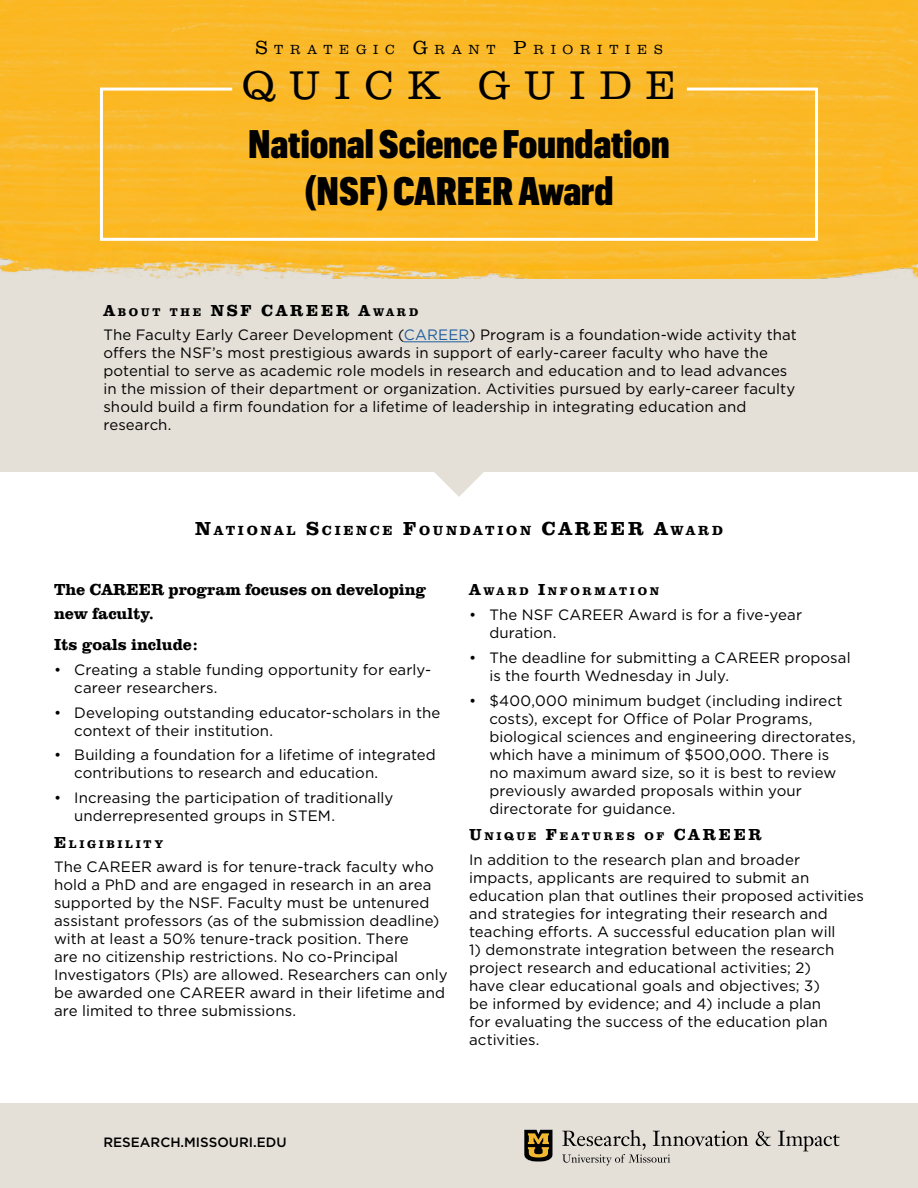
<style>
.page{position:relative;width:918px;height:1188px;background:#fff}
.page>*{position:absolute;margin:0;border:0;box-sizing:border-box;transform-origin:0 0}
.t1{font:300 41.4px "Clarendon URW";letter-spacing:.34em;color:#000}
.t2{font:900 39px/46.8px "Graphik Cond";color:#000;text-align:center}
.t3{font:700 16.5px/24px "Clarendon URW";color:#000}
.Section_Header_Parag{font:700 16.5px "Clarendon URW";letter-spacing:.16em;color:#000}
.Body_Copy_Paragraph{font:15px/18px "Gotham";letter-spacing:.005em;color:#000}
.Content_Header_-_Cen{font:700 13.65px "Clarendon URW";letter-spacing:.2em;color:#000}
.t4{font:300 13.65px "Clarendon URW";letter-spacing:.495em;color:#000}
.t5{font:500 13.5px "Gotham";color:#000}
.Section_Header_Parag-2{font:700 11.55px "Clarendon URW";letter-spacing:.23em;color:#000}
.s1{font-size:19.5px}
.s2{font-size:11.55px}
.s3{color:#215e9e}
.s4{font-size:16.5px}
</style>
<div class="page">
<div style="left:0;top:1103px;width:918px;height:85px;background:#e4e0d8"></div>
<div style="left:0;top:0;width:918px;height:472px;background:#e4e0d8"></div>
<img style="left:0;top:0;width:918px;height:279px">
<hr style="left:404px;top:341px;width:65px;height:1px;background:#215e9e">
<svg style="left:524px;top:1129px;width:29px;height:33px"></svg>
<svg style="left:562px;top:1130px;width:186px;height:36px"></svg>
<svg style="left:756px;top:1131px;width:15px;height:15px"></svg>
<svg style="left:778px;top:1131px;width:62px;height:20px"></svg>
<svg style="left:98px;top:86px;width:722px;height:156px;background:#fabb30"></svg>
<svg style="left:434px;top:472px;width:50px;height:25px"></svg>
<p class="t4" style="left:255px;top:42px;width:99px"><span class="s1">S</span>TRATEGIC</p>
<p class="t4" style="left:413px;top:42px;width:226px"><span class="s1">G</span>RANT <span class="s1">P</span>RIORITIES</p>
<p class="t1" style="left:242px;top:62px;width:436px">QUICK GUIDE</p>
<p class="t2" style="left:248px;top:117px;width:423px">National Science Foundation (NSF) CAREER Award</p>
<p class="Section_Header_Parag" style="left:103px;top:300px;width:316px">A<span class="s2">BOUT THE</span> NSF CAREE R A<span class="s2">WAR D</span></p>
<p class="Body_Copy_Paragraph" style="left:103px;top:326px;width:695px">The Faculty Early Career Development (<span class="s3">CAREER</span>) Program is a foundation-wide activity that offers the NSF’s most prestigious awards in support of early-career faculty who have the potential to serve as academic role models in research and education and to lead advances in the mission of their department or organization. Activities pursued by early-career faculty should build a firm foundation for a lifetime of leadership in integrating education and research.</p>
<p class="Content_Header_-_Cen" style="left:195px;top:522px;width:529px"><span class="s1">N</span>ATIONA L <span class="s1">S</span>CIENC E <span class="s1">F</span>OUNDATION <span class="s1">CAREER A</span>WAR D</p>
<p class="t3" style="left:54px;top:578px;width:374px">The CAREER program focuses on developing new faculty.</p>
<p class="t3" style="left:54px;top:633px;width:145px">Its goals include:</p>
<p class="Body_Copy_Paragraph" style="left:74px;top:660px;width:359px;text-indent:-20px">• Creating a stable funding opportunity for early&shy;career researchers.</p>
<p class="Body_Copy_Paragraph" style="left:74px;top:703px;width:368px;text-indent:-20px">• Developing outstanding educator-scholars in the context of their institution.</p>
<p class="Body_Copy_Paragraph" style="left:74px;top:746px;width:363px;text-indent:-20px">• Building a foundation for a lifetime of integrated contributions to research and education.</p>
<p class="Body_Copy_Paragraph" style="left:74px;top:788px;width:321px;text-indent:-20px">• Increasing the participation of traditionally underrepresented groups in STEM.</p>
<p class="Section_Header_Parag-2" style="left:54px;top:837px;width:111px"><span class="s4">E</span> LIGIBILITY</p>
<p class="Body_Copy_Paragraph" style="left:54px;top:858px;width:395px">The CAREER award is for tenure-track faculty who hold a PhD and are engaged in research in an area supported by the NSF. Faculty must be untenured assistant professors (as of the submission deadline) with at least a 50% tenure-track position. There<br>are no citizenship restrictions. No co-Principal Investigators (PIs) are allowed. Researchers can only be awarded one CAREER award in their lifetime and are limited to three submissions.</p>
<p class="Section_Header_Parag-2" style="left:469px;top:585px;width:191px"><span class="s4">A</span>WAR D <span class="s4">I</span>NF ORMATION</p>
<p class="Body_Copy_Paragraph" style="left:489px;top:605px;width:314px;text-indent:-20px">• The NSF CAREER Award is for a five-year duration.</p>
<p class="Body_Copy_Paragraph" style="left:489px;top:648px;width:363px;text-indent:-20px">• The deadline for submitting a CAREER proposal is the fourth Wednesday in July.</p>
<p class="Body_Copy_Paragraph" style="left:489px;top:691px;width:368px;text-indent:-20px">• $400,000 minimum budget (including indirect costs), except for Office of Polar Programs, biological sciences and engineering directorates, which have a minimum of $500,000. There is<br>no maximum award size, so it is best to review previously awarded proposals within your directorate for guidance.</p>
<p class="Section_Header_Parag-2" style="left:469px;top:829px;width:294px"><span class="s4">U</span>NIQUE <span class="s4">F</span>EATURES OF <span class="s4">CAREE R</span></p>
<p class="Body_Copy_Paragraph" style="left:469px;top:850px;width:396px">In addition to the research plan and broader impacts, applicants are required to submit an education plan that outlines their proposed activities and strategies for integrating their research and teaching efforts. A successful education plan will</p>
<p class="Body_Copy_Paragraph" style="left:469px;top:940px;width:367px">1) demonstrate integration between the research project research and educational activities; 2) have clear educational goals and objectives; 3) be informed by evidence; and 4) include a plan for evaluating the success of the education plan activities.</p>
<p class="t5" style="left:103px;top:1134px;width:185px">RESEARCH.MISSOURI.EDU</p>
</div>
